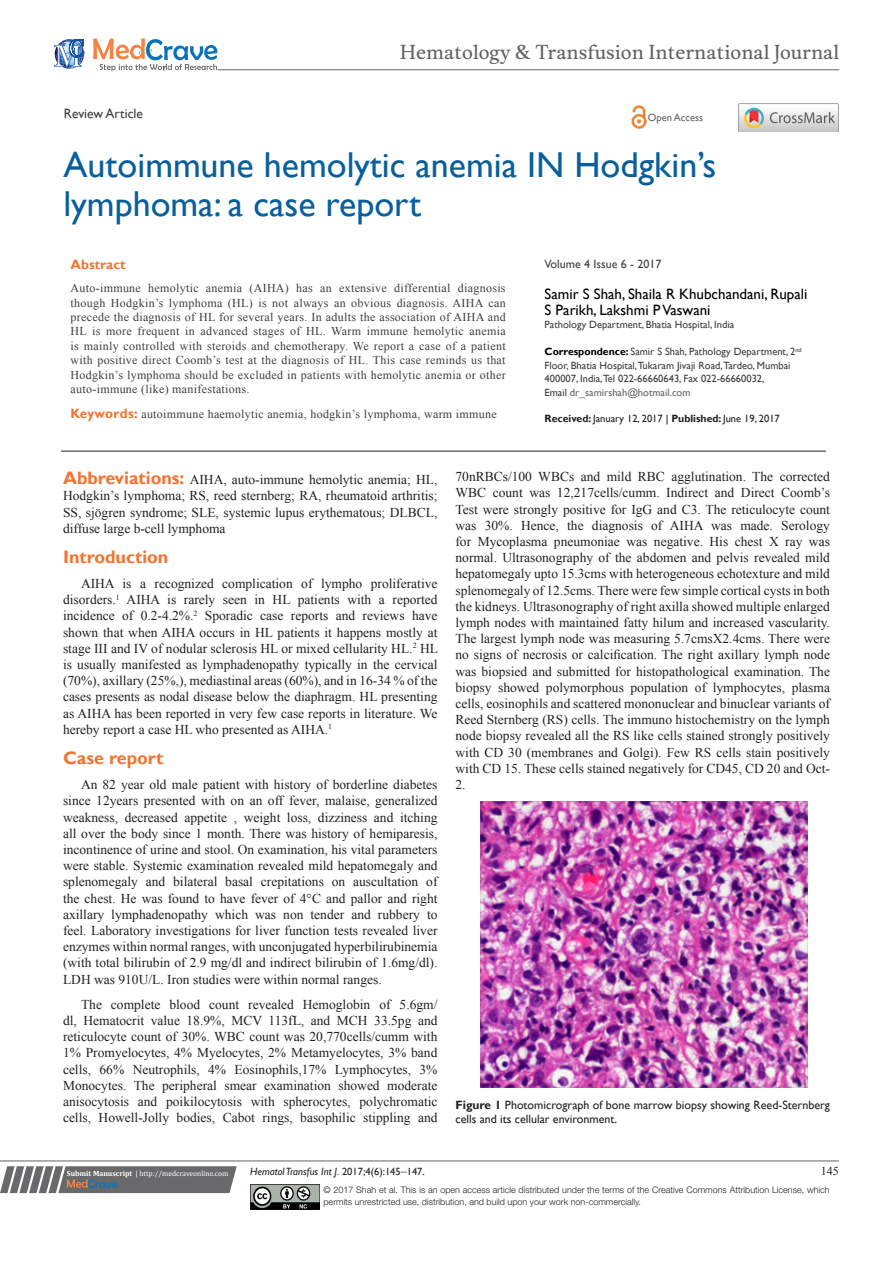
<style>
.page{position:relative;width:893px;height:1263px;background:#fff}
.page>*{position:absolute;margin:0;border:0;box-sizing:border-box;transform-origin:0 0}
.t1{font:36px/39px "Gill Sans";color:#085f9c}
.t2{font:18.6px "Musee";color:#636366}
.List_Paragraph{font:700 18px "Gill Sans";color:#f37331}
.t3{font:15px/16.2px "Gill Sans";color:#000}
.List_Paragraph-2{font:13.5px/16.2px "Times New Roman";color:#231f20;text-align:justify}
.t4{font:13.5px "Gill Sans";color:#3e3e3f}
.t5{font:700 13.5px "Gill Sans";color:#f37331}
.t6{font:12px/14.4px "Times New Roman";letter-spacing:.025em;color:#3e3e3f;text-align:justify}
.t7{font:12px/14.4px "Gill Sans";color:#231f20}
.t8{font:12px "Gill Sans";color:#3e3e3f}
.t9{font:12px "Times New Roman";color:#231f20}
.t10{font:10.5px/13.5px "Gill Sans";color:#3e3e3f}
.t11{font:10.5px "Gill Sans";color:#231f20}
.t12{font:10.5px "Gill Sans";color:#636366}
.t13{font:italic 10.5px "Gill Sans";color:#231f20}
.t14{font:300 9px/12px "Helvetica Neue LT Std";color:#231f20}
.t15{font:7.5px "Cambria";color:#fff}
.s1{font-weight:700;color:#000}
.s2{color:#3e3e3f}
.s3{font-weight:700}
.s4{color:#000}
.s5{font-family:"Gill Sans";font-weight:700;font-size:13.5px;color:#f37331}
.s6{font-family:"Gill Sans";font-weight:700;font-size:18px;color:#f37331}
.s7{font-style:normal}
.s8{font-family:"Times New Roman";font-style:normal;font-size:12px}
</style>
<div class="page">
<svg style="left:0;top:1166px;width:237px;height:27px;background:#78787a"></svg>
<hr style="left:0;top:1161px;width:839px;height:1px;background:#626465">
<hr style="left:61px;top:451px;width:765px;height:1px;background:#231f20">
<img style="left:250px;top:1185px;width:69px;height:24px">
<svg style="left:54px;top:39px;width:30px;height:30px"></svg>
<svg style="left:93px;top:38px;width:124px;height:33px"></svg>
<hr style="left:218px;top:70px;width:621px;height:1px;background:#626465">
<img style="left:631px;top:105px;width:16px;height:24px">
<img style="left:739px;top:104px;width:99px;height:28px">
<img style="left:480px;top:801px;width:327px;height:287px">
<p class="t4" style="left:64px;top:105px;width:81px">Review Article</p>
<p class="t2" style="left:400px;top:41px;width:441px">Hematology &amp; Transfusion International Journal</p>
<p class="t12" style="left:648px;top:112px;width:57px">Open Access</p>
<p class="t1" style="left:64px;top:146px;width:654px">Autoimmune hemolytic anemia IN Hodgkin’s lymphoma: a case report</p>
<p class="t8" style="left:545px;top:257px;width:118px">Volume 4 Issue 6 - 2017</p>
<p class="t3" style="left:545px;top:286px;width:264px">Samir S Shah, Shaila R Khubchandani, Rupali<br>S Parikh, Lakshmi P Vaswani</p>
<p class="t10" style="left:545px;top:318px;width:191px">Pathology Department, Bhatia Hospital, India</p>
<p class="t10" style="left:545px;top:345px;width:259px"><span class="s1">Correspondence:</span> Samir S Shah, Pathology Department, 2<sup>nd<br></sup>Floor, Bhatia Hospital,Tukaram Jivaji Road,Tardeo, Mumbai<br>400007, India,Tel 022-66660643, Fax 022-66660032,</p>
<p class="t12" style="left:545px;top:386px;width:147px"><span class="s2">Email</span> dr_samirshah@hotmail.com</p>
<p class="t11" style="left:545px;top:412px;width:237px"><span class="s3">Received:</span> January 12, 2017 <span class="s4">|</span> <span class="s3">Published:</span> June 19, 2017</p>
<p class="t5" style="left:71px;top:256px;width:57px">Abstract</p>
<p class="t6" style="left:71px;top:281px;width:437px">Auto-immune hemolytic anemia (AIHA) has an extensive differential diagnosis though Hodgkin’s lymphoma (HL) is not always an obvious diagnosis. AIHA can precede the diagnosis of HL for several years. In adults the association of AIHA and HL is more frequent in advanced stages of HL. Warm immune hemolytic anemia is mainly controlled with steroids and chemotherapy. We report a case of a patient with positive direct Coomb’s test at the diagnosis of HL. This case reminds us that Hodgkin’s lymphoma should be excluded in patients with hemolytic anemia or other auto-immune (like) manifestations.</p>
<p class="t6" style="left:71px;top:407px;width:428px"><span class="s5">Keywords:</span> autoimmune haemolytic anemia, hodgkin’s lymphoma, warm immune</p>
<p class="List_Paragraph-2" style="left:63px;top:471px;width:376px"><span class="s6">Abbreviations:</span> AIHA, auto-immune hemolytic anemia; HL, Hodgkin’s lymphoma; RS, reed sternberg; RA, rheumatoid arthritis; SS, sjögren syndrome; SLE, systemic lupus erythematous; DLBCL, diffuse large b-cell lymphoma</p>
<p class="List_Paragraph" style="left:63px;top:546px;width:107px">Introduction</p>
<p class="List_Paragraph-2" style="left:63px;top:575px;width:376px;text-indent:18px">AIHA is a recognized complication of lympho proliferative disorders.<sup>1</sup> AIHA is rarely seen in HL patients with a reported incidence of 0.2-4.2%.<sup>2</sup> Sporadic case reports and reviews have shown that when AIHA occurs in HL patients it happens mostly at stage III and IV of nodular sclerosis HL or mixed cellularity HL.<sup>2</sup> HL is usually manifested as lymphadenopathy typically in the cervical (70%), axillary (25%,), mediastinal areas (60%), and in 16-34 % of the cases presents as nodal disease below the diaphragm. HL presenting as AIHA has been reported in very few case reports in literature. We hereby report a case HL who presented as AIHA.<sup>1</sup></p>
<p class="List_Paragraph" style="left:63px;top:747px;width:102px">Case report</p>
<p class="List_Paragraph-2" style="left:63px;top:776px;width:376px;text-indent:18px">An 82 year old male patient with history of borderline diabetes since 12years presented with on an off fever, malaise, generalized weakness, decreased appetite , weight loss, dizziness and itching all over the body since 1 month. There was history of hemiparesis, incontinence of urine and stool. On examination, his vital parameters were stable. Systemic examination revealed mild hepatomegaly and splenomegaly and bilateral basal crepitations on auscultation of the chest. He was found to have fever of 4°C and pallor and right axillary lymphadenopathy which was non tender and rubbery to feel. Laboratory investigations for liver function tests revealed liver enzymes within normal ranges, with unconjugated hyperbilirubinemia (with total bilirubin of 2.9 mg/dl and indirect bilirubin of 1.6mg/dl).<br>LDH was 910U/L. Iron studies were within normal ranges.</p>
<p class="List_Paragraph-2" style="left:63px;top:996px;width:376px;text-indent:18px">The complete blood count revealed Hemoglobin of 5.6gm/ dl, Hematocrit value 18.9%, MCV 113fL, and MCH 33.5pg and reticulocyte count of 30%. WBC count was 20,770cells/cumm with 1% Promyelocytes, 4% Myelocytes, 2% Metamyelocytes, 3% band cells, 66% Neutrophils, 4% Eosinophils,17% Lymphocytes, 3% Monocytes. The peripheral smear examination showed moderate anisocytosis and poikilocytosis with spherocytes, polychromatic cells, Howell-Jolly bodies, Cabot rings, basophilic stippling and</p>
<p class="List_Paragraph-2" style="left:455px;top:468px;width:376px">70nRBCs/100 WBCs and mild RBC agglutination. The corrected WBC count was 12,217cells/cumm. Indirect and Direct Coomb’s Test were strongly positive for IgG and C3. The reticulocyte count was 30%. Hence, the diagnosis of AIHA was made. Serology for Mycoplasma pneumoniae was negative. His chest X ray was normal. Ultrasonography of the abdomen and pelvis revealed mild hepatomegaly upto 15.3cms with heterogeneous echotexture and mild splenomegaly of 12.5cms. There were few simple cortical cysts in both the kidneys. Ultrasonography of right axilla showed multiple enlarged lymph nodes with maintained fatty hilum and increased vascularity.<br>The largest lymph node was measuring 5.7cmsX2.4cms. There were no signs of necrosis or calcification. The right axillary lymph node was biopsied and submitted for histopathological examination. The biopsy showed polymorphous population of lymphocytes, plasma cells, eosinophils and scattered mononuclear and binuclear variants of Reed Sternberg (RS) cells. The immuno histochemistry on the lymph node biopsy revealed all the RS like cells stained strongly positively with CD 30 (membranes and Golgi). Few RS cells stain positively with CD 15. These cells stained negatively for CD45, CD 20 and Oct-2.</p>
<p class="t7" style="left:455px;top:1098px;width:376px"><span class="s3">Figure 1</span> Photomicrograph of bone marrow biopsy showing Reed-Sternberg cells and its cellular environment.</p>
<p class="t15" style="left:67px;top:1169px;width:163px"><span class="s3">Submit Manuscript</span> | http://medcraveonline.com</p>
<p class="t13" style="left:250px;top:1165px;width:176px">Hematol Transfus Int J. <span class="s7">2017;4(6):145</span><span class="s8">‒</span><span class="s7">147.</span></p>
<p class="t9" style="left:821px;top:1163px;width:19px">145</p>
<p class="t14" style="left:323px;top:1183px;width:508px">© 2017 Shah et al. This is an open access article distributed under the terms of the Creative Commons Attribution License, which permits unrestricted use, distribution, and build upon your work non-commercially.</p>
</div>
